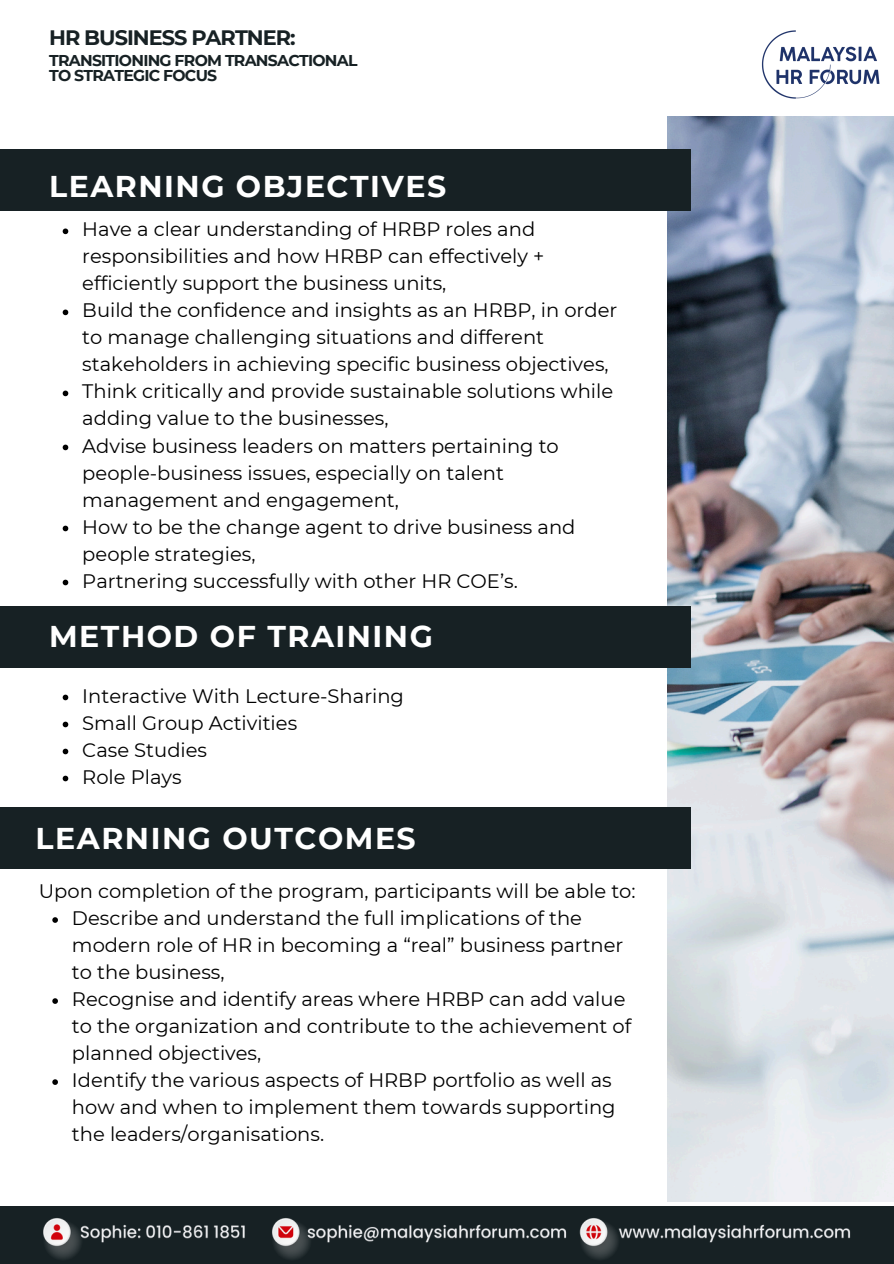
<style>
.page{position:relative;width:894px;height:1264px;background:#fff}
.page>*{position:absolute;margin:0;border:0;box-sizing:border-box;transform-origin:0 0}
.t1{font:700 30px "Montserrat";letter-spacing:.05em;color:#fff}
.t2{font:700 20.85px "Montserrat";letter-spacing:-.05em;color:#172124}
.t3{font:19.5px/27px "Montserrat";color:#000}
.t4{font:700 15.6px "Montserrat";letter-spacing:-.05em;color:#172124}
</style>
<div class="page">
<img style="left:667px;top:117px;width:226px;height:1084px">
<div style="left:0;top:150px;width:690px;height:61px;background:#172124"></div>
<div style="left:0;top:606px;width:690px;height:61px;background:#172124"></div>
<div style="left:0;top:807px;width:690px;height:62px;background:#172124"></div>
<svg style="left:63px;top:228px;width:5px;height:6px"></svg>
<svg style="left:63px;top:309px;width:5px;height:6px"></svg>
<svg style="left:63px;top:390px;width:5px;height:6px"></svg>
<svg style="left:63px;top:444px;width:5px;height:6px"></svg>
<svg style="left:63px;top:525px;width:5px;height:6px"></svg>
<svg style="left:63px;top:579px;width:5px;height:6px"></svg>
<div style="left:0;top:1206px;width:893px;height:57px;background:#172124"></div>
<img style="left:43px;top:1218px;width:808px;height:41px">
<img style="left:753px;top:30px;width:140px;height:110px">
<svg style="left:63px;top:694px;width:5px;height:6px"></svg>
<svg style="left:63px;top:721px;width:5px;height:6px"></svg>
<svg style="left:63px;top:748px;width:5px;height:6px"></svg>
<svg style="left:63px;top:775px;width:5px;height:6px"></svg>
<svg style="left:52px;top:917px;width:6px;height:5px"></svg>
<svg style="left:52px;top:998px;width:6px;height:5px"></svg>
<svg style="left:52px;top:1079px;width:6px;height:5px"></svg>
<p class="t2" style="left:49px;top:25px;width:248px">HR BUSINESS PARTNER:</p>
<p class="t4" style="left:49px;top:50px;width:310px">TRANSITIONING FROM TRANSACTIONAL</p>
<p class="t4" style="left:49px;top:65px;width:170px">TO STRATEGIC FOCUS</p>
<p class="t1" style="left:49px;top:167px;width:398px">LEARNING OBJECTIVES</p>
<h2 class="t3" style="left:82px;top:216px;width:463px">Have a clear understanding of HRBP roles and responsibilities and how HRBP can effectively + efficiently support the business units,</h2>
<p class="t3" style="left:82px;top:297px;width:536px">Build the confidence and insights as an HRBP, in order to manage challenging situations and different stakeholders in achieving specific business objectives,</p>
<p class="t3" style="left:82px;top:378px;width:532px">Think critically and provide sustainable solutions while adding value to the businesses,</p>
<p class="t3" style="left:82px;top:432px;width:478px">Advise business leaders on matters pertaining to people-business issues, especially on talent management and engagement,</p>
<h1 class="t3" style="left:82px;top:513px;width:494px">How to be the change agent to drive business and people strategies,</h1>
<p class="t3" style="left:82px;top:567px;width:437px">Partnering successfully with other HR COE’s.</p>
<p class="t1" style="left:49px;top:617px;width:385px">METHOD OF TRAINING</p>
<p class="t3" style="left:82px;top:682px;width:323px">Interactive With Lecture-Sharing</p>
<p class="t3" style="left:82px;top:709px;width:216px">Small Group Activities</p>
<h1 class="t3" style="left:82px;top:736px;width:126px">Case Studies</h1>
<p class="t3" style="left:82px;top:763px;width:101px">Role Plays</p>
<p class="t1" style="left:36px;top:820px;width:381px">LEARNING OUTCOMES</p>
<p class="t3" style="left:39px;top:877px;width:598px">Upon completion of the program, participants will be able to:</p>
<p class="t3" style="left:72px;top:904px;width:552px">Describe and understand the full implications of the modern role of HR in becoming a “real” business partner to the business,</p>
<h1 class="t3" style="left:72px;top:985px;width:561px">Recognise and identify areas where HRBP can add value to the organization and contribute to the achievement of planned objectives,</h1>
<h3 class="t3" style="left:72px;top:1066px;width:545px">Identify the various aspects of HRBP portfolio as well as how and when to implement them towards supporting the leaders/organisations.</h3>
</div>
